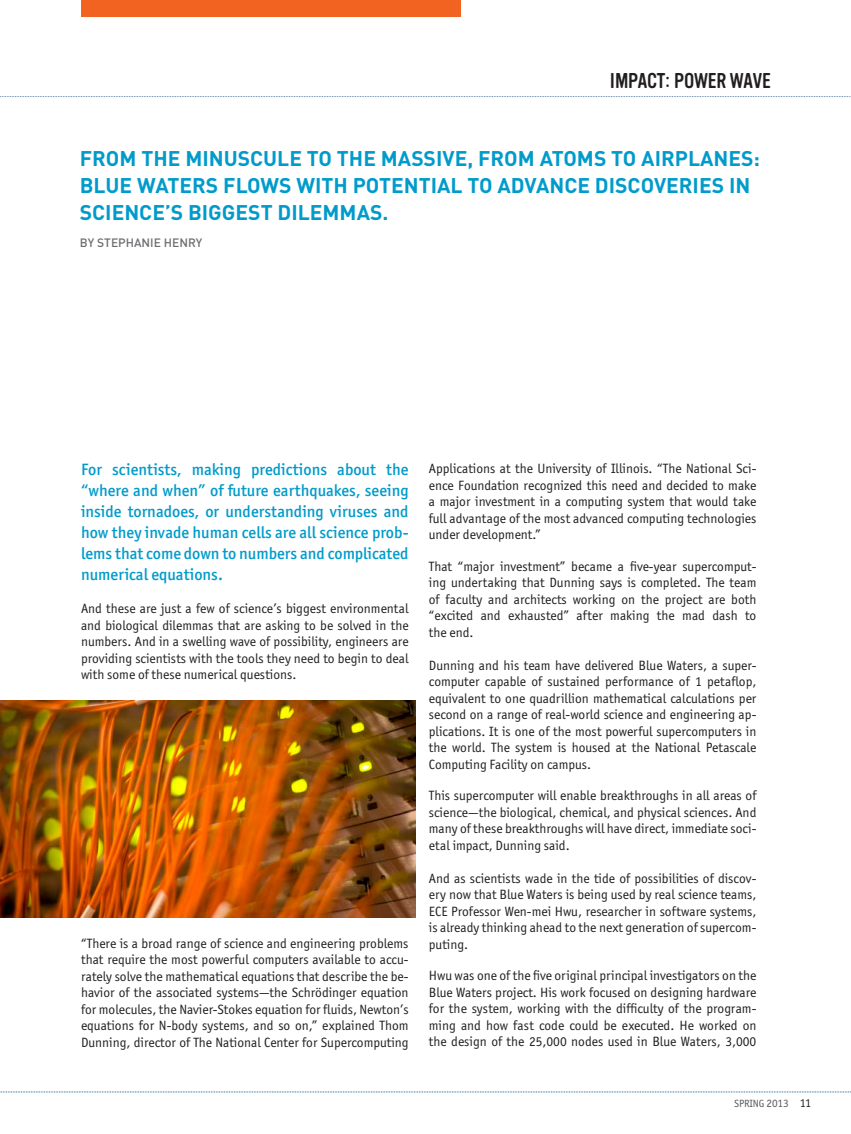
<style>
.page{position:relative;width:851px;height:1134px;background:#fff}
.page>*{position:absolute;margin:0;border:0;box-sizing:border-box;transform-origin:0 0}
.t1{font:700 21px/27px "DIN";color:#009bcb}
.t2{font:21px "Vinyl OT";letter-spacing:-.01em;color:#231f20}
.t3{font:500 16.5px/21px "Officina Sans ITC Std";color:#009bcb;text-align:justify}
.t4{font:13.5px/16.5px "Officina Sans ITC Std";color:#231f20;text-align:justify}
.t5{font:500 12px "DIN";color:#6c6d70}
.t6{font:10.5px "Officina Sans ITC Std";letter-spacing:-.005em;color:#57585a}
.s1{font-size:11.25px}
.s2{font-size:12px;color:#231f20}
</style>
<div class="page">
<svg style="left:0;top:1092px;width:851px;height:1px"></svg>
<svg style="left:0;top:96px;width:851px;height:1px"></svg>
<img style="left:0;top:700px;width:415px;height:218px">
<div style="left:81px;top:0;width:379px;height:16px;background:#f26221"></div>
<p class="t2" style="left:610px;top:69px;width:162px">IMPACT: POWER WAVE</p>
<p class="t1" style="left:80px;top:144px;width:681px">FROM THE MINUSCULE TO THE MASSIVE, FROM ATOMS TO AIRPLANES:<br>BLUE WATERS FLOWS WITH POTENTIAL TO ADVANCE DISCOVERIES IN<br>SCIENCE’S BIGGEST DILEMMAS.</p>
<p class="t5" style="left:80px;top:235px;width:124px">BY STEPHANIE HENRY</p>
<p class="t3" style="left:81px;top:459px;width:329px">For scientists, making predictions about the “where and when” of future earthquakes, seeing inside tornadoes, or understanding viruses and how they invade human cells are all science prob&shy;lems that come down to numbers and complicated numerical equations.</p>
<p class="t4" style="left:81px;top:601px;width:329px">And these are just a few of science’s biggest environmental and biological dilemmas that are asking to be solved in the numbers. And in a swelling wave of possibility, engineers are providing scientists with the tools they need to begin to deal with some of these numerical questions.</p>
<p class="t4" style="left:81px;top:935px;width:329px">“There is a broad range of science and engineering problems that require the most powerful computers available to accu&shy;rately solve the mathematical equations that describe the be&shy;havior of the associated systems—the Schrödinger equation for molecules, the Navier-Stokes equation for fluids, Newton’s equations for N-body systems, and so on,” explained Thom Dunning, director of The National Center for Supercomputing</p>
<p class="t4" style="left:429px;top:460px;width:329px">Applications at the University of Illinois. “The National Sci&shy;ence Foundation recognized this need and decided to make a major investment in a computing system that would take full advantage of the most advanced computing technologies under development.”</p>
<p class="t4" style="left:429px;top:558px;width:329px">That “major investment” became a five-year supercomput&shy;ing undertaking that Dunning says is completed. The team of faculty and architects working on the project are both “excited and exhausted” after making the mad dash to the end.</p>
<p class="t4" style="left:429px;top:657px;width:329px">Dunning and his team have delivered Blue Waters, a super&shy;computer capable of sustained performance of 1 petaflop, equivalent to one quadrillion mathematical calculations per second on a range of real-world science and engineering ap&shy;plications. It is one of the most powerful supercomputers in the world. The system is housed at the National Petascale Computing Facility on campus.</p>
<p class="t4" style="left:429px;top:787px;width:329px">This supercomputer will enable breakthroughs in all areas of science—the biological, chemical, and physical sciences. And many of these breakthroughs will have direct, immediate soci&shy;etal impact, Dunning said.</p>
<p class="t4" style="left:429px;top:870px;width:329px">And as scientists wade in the tide of possibilities of discov&shy;ery now that Blue Waters is being used by real science teams, ECE Professor Wen-mei Hwu, researcher in software systems, is already thinking ahead to the next generation of supercom&shy;puting.</p>
<p class="t4" style="left:429px;top:967px;width:329px">Hwu was one of the five original principal investigators on the Blue Waters project. His work focused on designing hardware for the system, working with the difficulty of the program&shy;ming and how fast code could be executed. He worked on the design of the 25,000 nodes used in Blue Waters, 3,000</p>
<p class="t6" style="left:734px;top:1098px;width:78px">SPRING <span class="s1">2013</span> <span class="s2">11</span></p>
</div>
